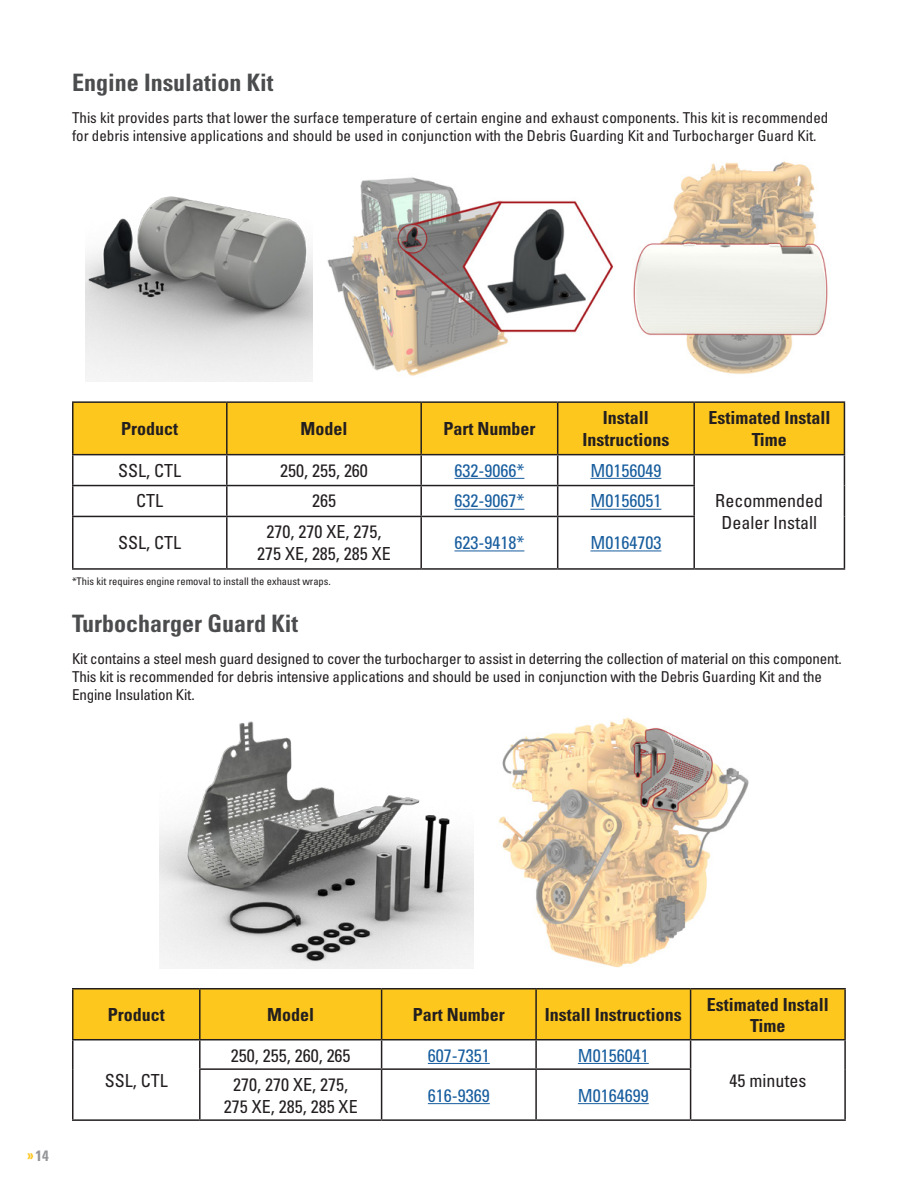
<style>
.page{position:relative;width:918px;height:1188px;background:#fff}
.page>*{position:absolute;margin:0;border:0;box-sizing:border-box;transform-origin:0 0}
.t1{font:24px "Univers LTCYR 67 Bold Cond";color:#4b4c4d}
.t2{font:condensed 18px/21.6px "Univers LTCYR 57";color:#231f20;text-align:center}
.t3{font:18px/21.6px "Univers LTCYR 67 Bold Cond";color:#231f20;text-align:center}
.t4{font:condensed 18px "Univers LTCYR 57";color:#175d9e}
.t5{font:condensed 15px/18px "Univers LTCYR 57";letter-spacing:-.01em;color:#231f20}
.t6{font:15px "Univers LTCYR 67 Bold Cond";color:#939598}
.t7{font:condensed 10.5px "Univers LTCYR 57";color:#231f20}
.s1{color:#fec71d}
</style>
<div class="page">
<img style="left:85px;top:196px;width:228px;height:186px">
<img style="left:327px;top:177px;width:287px;height:199px">
<img style="left:633px;top:161px;width:195px;height:213px">
<div style="left:74px;top:403px;width:770px;height:51px;background:#fec71d"></div>
<hr style="left:72px;top:455px;width:2px;height:30px;background:#231f20">
<hr style="left:226px;top:455px;width:2px;height:30px;background:#231f20">
<hr style="left:420px;top:455px;width:2px;height:30px;background:#231f20">
<hr style="left:557px;top:455px;width:1px;height:30px;background:#231f20">
<hr style="left:693px;top:455px;width:2px;height:30px;background:#231f20">
<hr style="left:844px;top:455px;width:1px;height:31px;background:#231f20">
<hr style="left:72px;top:485px;width:155px;height:1px;background:#231f20">
<hr style="left:72px;top:486px;width:2px;height:30px;background:#231f20">
<hr style="left:227px;top:485px;width:194px;height:1px;background:#231f20">
<hr style="left:226px;top:486px;width:2px;height:30px;background:#231f20">
<hr style="left:421px;top:485px;width:137px;height:1px;background:#231f20">
<hr style="left:420px;top:486px;width:2px;height:30px;background:#231f20">
<hr style="left:558px;top:485px;width:137px;height:1px;background:#231f20">
<hr style="left:557px;top:486px;width:1px;height:30px;background:#231f20">
<hr style="left:693px;top:486px;width:2px;height:30px;background:#231f20">
<hr style="left:844px;top:486px;width:1px;height:30px;background:#231f20">
<hr style="left:72px;top:516px;width:155px;height:1px;background:#231f20">
<hr style="left:72px;top:517px;width:2px;height:51px;background:#231f20">
<hr style="left:227px;top:516px;width:194px;height:1px;background:#231f20">
<hr style="left:226px;top:517px;width:2px;height:51px;background:#231f20">
<hr style="left:421px;top:516px;width:137px;height:1px;background:#231f20">
<hr style="left:420px;top:517px;width:2px;height:51px;background:#231f20">
<hr style="left:558px;top:516px;width:137px;height:1px;background:#231f20">
<hr style="left:557px;top:517px;width:1px;height:51px;background:#231f20">
<hr style="left:693px;top:517px;width:2px;height:51px;background:#231f20">
<hr style="left:844px;top:516px;width:1px;height:52px;background:#231f20">
<hr style="left:72px;top:568px;width:155px;height:2px;background:#231f20">
<hr style="left:227px;top:568px;width:194px;height:2px;background:#231f20">
<hr style="left:421px;top:568px;width:137px;height:2px;background:#231f20">
<hr style="left:558px;top:568px;width:136px;height:2px;background:#231f20">
<hr style="left:694px;top:568px;width:151px;height:2px;background:#231f20">
<hr style="left:72px;top:401px;width:155px;height:2px;background:#231f20">
<hr style="left:72px;top:403px;width:2px;height:51px;background:#231f20">
<hr style="left:227px;top:401px;width:194px;height:2px;background:#231f20">
<hr style="left:226px;top:403px;width:2px;height:51px;background:#231f20">
<hr style="left:421px;top:401px;width:137px;height:2px;background:#231f20">
<hr style="left:420px;top:403px;width:2px;height:51px;background:#231f20">
<hr style="left:558px;top:401px;width:136px;height:2px;background:#231f20">
<hr style="left:557px;top:403px;width:1px;height:51px;background:#231f20">
<hr style="left:694px;top:401px;width:151px;height:2px;background:#231f20">
<hr style="left:693px;top:403px;width:2px;height:51px;background:#231f20">
<hr style="left:844px;top:403px;width:1px;height:51px;background:#231f20">
<hr style="left:72px;top:454px;width:155px;height:1px;background:#231f20">
<hr style="left:227px;top:454px;width:194px;height:1px;background:#231f20">
<hr style="left:421px;top:454px;width:137px;height:1px;background:#231f20">
<hr style="left:558px;top:454px;width:136px;height:1px;background:#231f20">
<hr style="left:694px;top:454px;width:151px;height:1px;background:#231f20">
<hr style="left:454px;top:478px;width:70px;height:1px;background:#175d9e">
<hr style="left:590px;top:478px;width:71px;height:1px;background:#175d9e">
<hr style="left:454px;top:509px;width:70px;height:1px;background:#175d9e">
<hr style="left:590px;top:509px;width:71px;height:1px;background:#175d9e">
<hr style="left:454px;top:550px;width:70px;height:1px;background:#175d9e">
<hr style="left:590px;top:550px;width:71px;height:1px;background:#175d9e">
<img style="left:160px;top:721px;width:313px;height:247px">
<img style="left:498px;top:717px;width:251px;height:251px">
<hr style="left:72px;top:988px;width:128px;height:1px;background:#231f20">
<hr style="left:72px;top:989px;width:2px;height:50px;background:#231f20">
<hr style="left:200px;top:988px;width:182px;height:1px;background:#231f20">
<hr style="left:382px;top:988px;width:154px;height:1px;background:#231f20">
<hr style="left:536px;top:988px;width:155px;height:1px;background:#231f20">
<hr style="left:691px;top:988px;width:155px;height:1px;background:#231f20">
<hr style="left:844px;top:989px;width:2px;height:50px;background:#231f20">
<hr style="left:72px;top:1039px;width:128px;height:1px;background:#231f20">
<hr style="left:72px;top:1040px;width:2px;height:29px;background:#231f20">
<hr style="left:691px;top:1039px;width:155px;height:1px;background:#231f20">
<svg style="left:73px;top:989px;width:772px;height:79px"></svg>
<hr style="left:844px;top:1040px;width:2px;height:29px;background:#231f20">
<hr style="left:72px;top:1069px;width:2px;height:50px;background:#231f20">
<hr style="left:199px;top:1068px;width:183px;height:2px;background:#231f20">
<hr style="left:199px;top:1070px;width:2px;height:49px;background:#231f20">
<hr style="left:382px;top:1068px;width:154px;height:2px;background:#231f20">
<hr style="left:381px;top:1070px;width:1px;height:49px;background:#231f20">
<hr style="left:536px;top:1068px;width:155px;height:2px;background:#231f20">
<hr style="left:535px;top:1070px;width:2px;height:49px;background:#231f20">
<hr style="left:690px;top:1070px;width:1px;height:49px;background:#231f20">
<hr style="left:844px;top:1069px;width:2px;height:50px;background:#231f20">
<hr style="left:72px;top:1119px;width:128px;height:2px;background:#231f20">
<hr style="left:200px;top:1119px;width:182px;height:2px;background:#231f20">
<hr style="left:382px;top:1119px;width:154px;height:2px;background:#231f20">
<hr style="left:536px;top:1119px;width:155px;height:2px;background:#231f20">
<hr style="left:691px;top:1119px;width:155px;height:2px;background:#231f20">
<hr style="left:428px;top:1063px;width:62px;height:1px;background:#175d9e">
<hr style="left:578px;top:1063px;width:71px;height:1px;background:#175d9e">
<hr style="left:428px;top:1103px;width:62px;height:1px;background:#175d9e">
<hr style="left:578px;top:1103px;width:71px;height:1px;background:#175d9e">
<h1 class="t1" style="left:72px;top:68px;width:203px">Engine Insulation Kit</h1>
<p class="t5" style="left:72px;top:108px;width:758px">This kit provides parts that lower the surface temperature of certain engine and exhaust components. This kit is recommended for debris intensive applications and should be used in conjunction with the Debris Guarding Kit and Turbocharger Guard Kit.</p>
<p class="t3" style="left:121px;top:417px;width:59px">Product</p>
<p class="t3" style="left:300px;top:417px;width:48px">Model</p>
<p class="t3" style="left:443px;top:417px;width:93px">Part Number</p>
<p class="t3" style="left:582px;top:407px;width:88px">Install<br>Instructions</p>
<p class="t3" style="left:708px;top:407px;width:124px">Estimated Install<br>Time</p>
<p class="t2" style="left:118px;top:459px;width:65px">SSL, CTL</p>
<p class="t2" style="left:280px;top:459px;width:89px">250, 255, 260</p>
<p class="t4" style="left:454px;top:459px;width:71px">632-9066*</p>
<p class="t4" style="left:590px;top:459px;width:72px">M0156049</p>
<p class="t2" style="left:715px;top:490px;width:110px">Recommended<br>Dealer Install</p>
<p class="t2" style="left:136px;top:490px;width:28px">CTL</p>
<p class="t2" style="left:312px;top:490px;width:25px">265</p>
<p class="t4" style="left:454px;top:490px;width:71px">632-9067*</p>
<p class="t4" style="left:590px;top:490px;width:72px">M0156051</p>
<p class="t2" style="left:118px;top:531px;width:64px">SSL, CTL</p>
<p class="t2" style="left:257px;top:521px;width:135px">270, 270 XE, 275,<br>275 XE, 285, 285 XE</p>
<p class="t4" style="left:454px;top:531px;width:71px">623-9418*</p>
<p class="t4" style="left:590px;top:531px;width:72px">M0164703</p>
<p class="t7" style="left:72px;top:575px;width:260px">*This kit requires engine removal to install the exhaust wraps.</p>
<h1 class="t1" style="left:72px;top:609px;width:228px">Turbocharger Guard Kit</h1>
<p class="t5" style="left:72px;top:649px;width:771px">Kit contains a steel mesh guard designed to cover the turbocharger to assist in deterring the collection of material on this component.<br>This kit is recommended for debris intensive applications and should be used in conjunction with the Debris Guarding Kit and the<br>Engine Insulation Kit.</p>
<p class="t6" style="left:27px;top:1146px;width:23px"><span class="s1">»</span>14</p>
<p class="t3" style="left:108px;top:1004px;width:59px">Product</p>
<p class="t3" style="left:267px;top:1004px;width:48px">Model</p>
<p class="t3" style="left:413px;top:1004px;width:93px">Part Number</p>
<p class="t3" style="left:545px;top:1004px;width:138px">Install Instructions</p>
<p class="t3" style="left:707px;top:993px;width:124px">Estimated Install<br>Time</p>
<p class="t2" style="left:105px;top:1069px;width:65px">SSL, CTL</p>
<p class="t2" style="left:231px;top:1044px;width:121px">250, 255, 260, 265</p>
<p class="t4" style="left:428px;top:1044px;width:63px">607-7351</p>
<p class="t4" style="left:578px;top:1044px;width:72px">M0156041</p>
<p class="t2" style="left:233px;top:1073px;width:116px">270, 270 XE, 275,</p>
<p class="t2" style="left:729px;top:1069px;width:78px">45 minutes</p>
<p class="t2" style="left:224px;top:1095px;width:135px">275 XE, 285, 285 XE</p>
<p class="t4" style="left:428px;top:1084px;width:63px">616-9369</p>
<p class="t4" style="left:578px;top:1084px;width:72px">M0164699</p>
</div>
